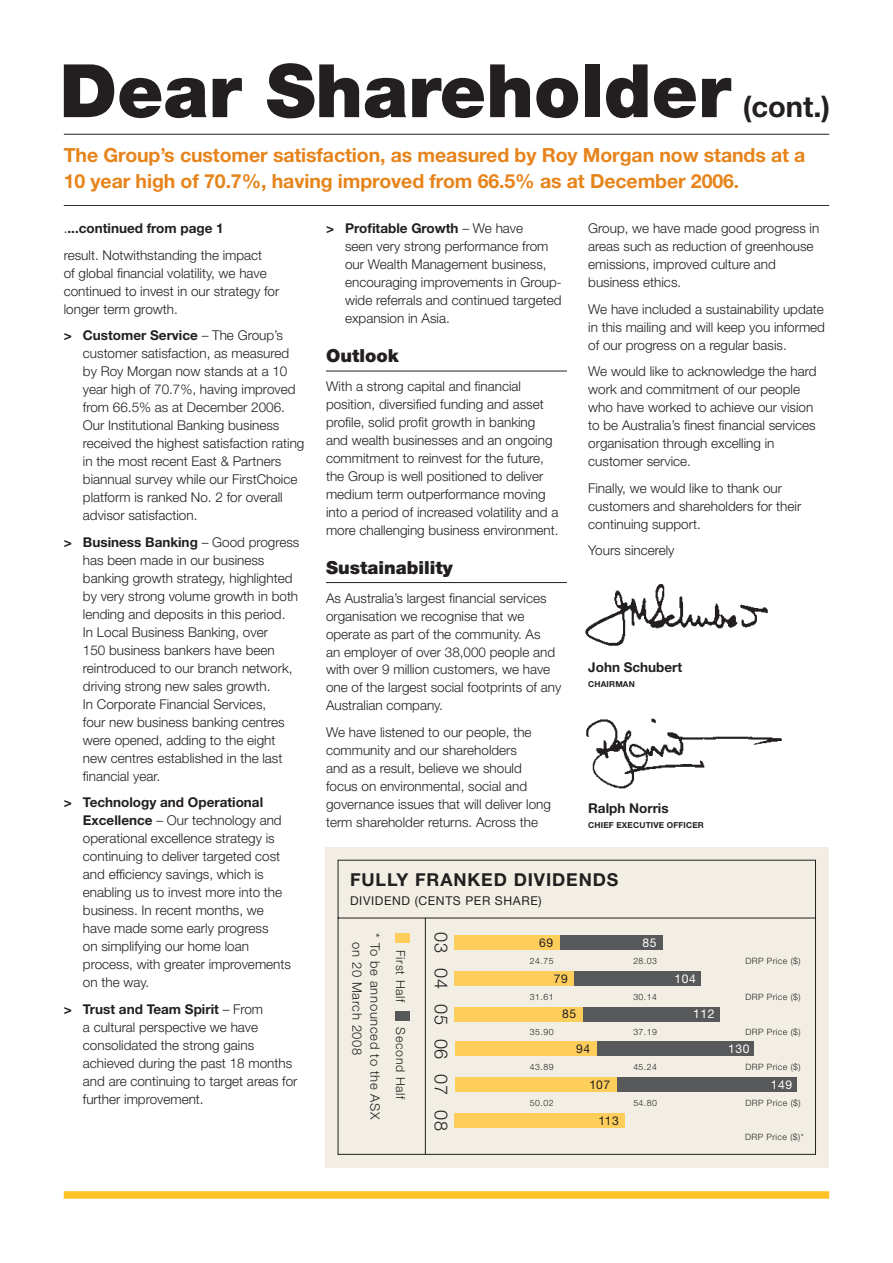
<style>
.page{position:relative;width:893px;height:1263px;background:#fff}
.page>*{position:absolute;margin:0;border:0;box-sizing:border-box;transform-origin:0 0}
.t1{font:900 73.8px "Helvetica Neue";color:#231f20}
.t2{font:700 29.1px "Helvetica Neue";color:#231f20}
.t3{font:700 19.5px/26.2px "Helvetica Neue";letter-spacing:-.005em;color:#e6841b}
.t4{font:300 18.15px "Helvetica Neue";letter-spacing:.05em;color:#231f20}
.t5{font:900 18px "Helvetica Neue";color:#231f20}
.t6{font:700 17.85px "Helvetica Neue";letter-spacing:.05em;color:#231f20}
.t7{font:300 13.5px/18px "Helvetica Neue";color:#231f20}
.t8{font:700 13.5px "Helvetica Neue";color:#231f20}
.t9{font:300 13.05px/18.1px "Helvetica Neue";letter-spacing:.05em;color:#231f20}
.t10{font:300 12.45px "Helvetica Neue";letter-spacing:.05em;color:#231f20}
.t11{font:12.15px "Helvetica Neue";letter-spacing:.05em;color:#231f20}
.t12{font:12.15px "Helvetica Neue";letter-spacing:.05em;color:#fff}
.t13{font:300 8.7px "Helvetica Neue";letter-spacing:.05em;color:#231f20}
.t14{font:700 8.25px "Helvetica Neue";letter-spacing:.02em;color:#231f20}
.s1{font-weight:700}
</style>
<div class="page">
<hr style="left:326px;top:371px;width:241px;height:1px;background:#231f20">
<hr style="left:326px;top:582px;width:241px;height:1px;background:#231f20">
<img style="left:585px;top:584px;width:183px;height:62px">
<img style="left:586px;top:718px;width:196px;height:71px">
<hr style="left:64px;top:134px;width:765px;height:1px;background:#231f20">
<hr style="left:64px;top:205px;width:765px;height:1px;background:#312f30">
<div style="left:64px;top:1191px;width:765px;height:8px;background:#fec427"></div>
<div style="left:325px;top:847px;width:503px;height:320px;background:#f3eee4"></div>
<svg style="left:337px;top:859px;width:479px;height:296px"></svg>
<div style="left:551px;top:935px;width:112px;height:15px;background:#57585a"></div>
<div style="left:455px;top:935px;width:105px;height:15px;background:#fece5c"></div>
<div style="left:574px;top:971px;width:127px;height:14px;background:#57585a"></div>
<div style="left:455px;top:971px;width:119px;height:14px;background:#fece5c"></div>
<div style="left:583px;top:1007px;width:136px;height:14px;background:#57585a"></div>
<div style="left:455px;top:1007px;width:128px;height:14px;background:#fece5c"></div>
<div style="left:596px;top:1041px;width:158px;height:15px;background:#57585a"></div>
<div style="left:455px;top:1041px;width:141px;height:15px;background:#fece5c"></div>
<div style="left:616px;top:1077px;width:181px;height:15px;background:#57585a"></div>
<div style="left:455px;top:1077px;width:162px;height:15px;background:#fece5c"></div>
<div style="left:455px;top:1113px;width:170px;height:15px;background:#fece5c"></div>
<div style="left:395px;top:1011px;width:15px;height:9px;background:#57585a"></div>
<div style="left:395px;top:933px;width:15px;height:10px;background:#fece5c"></div>
<hr style="left:425px;top:918px;width:1px;height:236px;background:#231f20">
<h1 class="t1" style="left:60px;top:47px;width:673px">Dear Shareholder</h1>
<h2 class="t2" style="left:743px;top:89px;width:89px">(cont.)</h2>
<h3 class="t3" style="left:64px;top:141px;width:743px">The Group’s customer satisfaction, as measured by Roy Morgan now stands at a<br>10 year high of 70.7%, having improved from 66.5% as at December 2006.</h3>
<p class="t7" style="left:64px;top:215px;width:200px;line-height:26.5px">.<span class="s1">...continued from page 1<br></span>result. Notwithstanding the impact</p>
<p class="t7" style="left:64px;top:264px;width:217px">of global financial volatility, we have continued to invest in our strategy for longer term growth.</p>
<p class="t7" style="left:83px;top:326px;width:223px;text-indent:-19px"><span class="s1">&gt; Customer Service</span> – The Group’s customer satisfaction, as measured by Roy Morgan now stands at a 10 year high of 70.7%, having improved from 66.5% as at December 2006.<br>Our Institutional Banking business received the highest satisfaction rating in the most recent East &amp; Partners biannual survey while our FirstChoice platform is ranked No. 2 for overall advisor satisfaction.</p>
<p class="t7" style="left:83px;top:533px;width:218px;text-indent:-19px"><span class="s1">&gt; Business Banking</span> – Good progress has been made in our business banking growth strategy, highlighted by very strong volume growth in both lending and deposits in this period.<br>In Local Business Banking, over<br>150 business bankers have been reintroduced to our branch network, driving strong new sales growth.<br>In Corporate Financial Services,<br>four new business banking centres were opened, adding to the eight new centres established in the last financial year.</p>
<p class="t7" style="left:83px;top:793px;width:210px;text-indent:-19px"><span class="s1">&gt; Technology and Operational<br>Excellence</span> – Our technology and operational excellence strategy is continuing to deliver targeted cost and efficiency savings, which is enabling us to invest more into the business. In recent months, we have made some early progress<br>on simplifying our home loan process, with greater improvements on the way.</p>
<p class="t7" style="left:83px;top:1000px;width:216px;text-indent:-19px"><span class="s1">&gt; Trust and Team Spirit</span> – From<br>a cultural perspective we have consolidated the strong gains achieved during the past 18 months and are continuing to target areas for further improvement.</p>
<p class="t7" style="left:345px;top:219px;width:218px;text-indent:-19px"><span class="s1">&gt; Profitable Growth</span> – We have<br>seen very strong performance from our Wealth Management business, encouraging improvements in Group&shy;wide referrals and continued targeted expansion in Asia.</p>
<h3 class="t5" style="left:326px;top:345px;width:74px">Outlook</h3>
<p class="t7" style="left:326px;top:377px;width:234px">With a strong capital and financial position, diversified funding and asset profile, solid profit growth in banking and wealth businesses and an ongoing commitment to reinvest for the future, the Group is well positioned to deliver medium term outperformance moving into a period of increased volatility and a more challenging business environment.</p>
<h3 class="t5" style="left:326px;top:557px;width:128px">Sustainability</h3>
<p class="t7" style="left:326px;top:588px;width:237px">As Australia’s largest financial services organisation we recognise that we operate as part of the community. As<br>an employer of over 38,000 people and with over 9 million customers, we have one of the largest social footprints of any Australian company.</p>
<p class="t7" style="left:326px;top:723px;width:227px">We have listened to our people, the community and our shareholders<br>and as a result, believe we should focus on environmental, social and governance issues that will deliver long term shareholder returns. Across the</p>
<p class="t7" style="left:588px;top:219px;width:233px">Group, we have made good progress in areas such as reduction of greenhouse emissions, improved culture and business ethics.</p>
<p class="t7" style="left:588px;top:300px;width:238px;text-align:justify">We have included a sustainability update in this mailing and will keep you informed of our progress on a regular basis.</p>
<p class="t7" style="left:588px;top:362px;width:230px">We would like to acknowledge the hard work and commitment of our people who have worked to achieve our vision to be Australia’s finest financial services organisation through excelling in customer service.</p>
<p class="t7" style="left:588px;top:479px;width:215px">Finally, we would like to thank our customers and shareholders for their continuing support.</p>
<p class="t7" style="left:588px;top:541px;width:88px">Yours sincerely</p>
<p class="t8" style="left:588px;top:659px;width:96px">John Schubert</p>
<p class="t14" style="left:588px;top:679px;width:48px">CHAIRMAN</p>
<p class="t8" style="left:588px;top:799px;width:82px">Ralph Norris</p>
<p class="t14" style="left:588px;top:820px;width:117px">CHIEF EXECUTIVE OFFICER</p>
<h3 class="t6" style="left:350px;top:868px;width:270px">FULLY FRANKED DIVIDENDS</h3>
<p class="t11" style="left:350px;top:894px;width:193px">DIVIDEND (CENTS PER SHARE)</p>
<p class="t9" style="left:385px;top:942px;width:179px;text-indent:-9px;rotate:90deg">* To be announced to the ASX on 20 March 2008</p>
<p class="t10" style="left:408px;top:950px;width:54px;rotate:90deg">First Half</p>
<p class="t10" style="left:408px;top:1027px;width:74px;rotate:90deg">Second Half</p>
<h3 class="t4" style="left:452px;top:932px;width:23px;rotate:90deg">03</h3>
<p class="t11" style="left:539px;top:935px;width:16px">69</p>
<p class="t13" style="left:530px;top:955px;width:25px">24.75</p>
<p class="t12" style="left:642px;top:935px;width:16px">85</p>
<p class="t13" style="left:633px;top:955px;width:25px">28.03</p>
<p class="t13" style="left:745px;top:955px;width:57px">DRP Price ($)</p>
<h3 class="t4" style="left:452px;top:968px;width:23px;rotate:90deg">04</h3>
<p class="t12" style="left:674px;top:971px;width:23px">104</p>
<h3 class="t4" style="left:452px;top:1004px;width:23px;rotate:90deg">05</h3>
<p class="t12" style="left:693px;top:1007px;width:23px">112</p>
<h3 class="t4" style="left:452px;top:1038px;width:23px;rotate:90deg">06</h3>
<p class="t12" style="left:728px;top:1041px;width:23px">130</p>
<h3 class="t4" style="left:452px;top:1074px;width:23px;rotate:90deg">07</h3>
<p class="t12" style="left:771px;top:1077px;width:23px">149</p>
<h3 class="t4" style="left:452px;top:1110px;width:23px;rotate:90deg">08</h3>
<p class="t11" style="left:554px;top:971px;width:16px">79</p>
<p class="t11" style="left:562px;top:1007px;width:16px">85</p>
<p class="t13" style="left:745px;top:991px;width:57px">DRP Price ($)</p>
<p class="t13" style="left:530px;top:991px;width:25px">31.61</p>
<p class="t13" style="left:633px;top:991px;width:25px">30.14</p>
<p class="t13" style="left:745px;top:1027px;width:57px">DRP Price ($)</p>
<p class="t13" style="left:530px;top:1027px;width:25px">35.90</p>
<p class="t13" style="left:633px;top:1027px;width:25px">37.19</p>
<p class="t11" style="left:576px;top:1041px;width:16px">94</p>
<p class="t13" style="left:745px;top:1061px;width:57px">DRP Price ($)</p>
<p class="t13" style="left:530px;top:1061px;width:25px">43.89</p>
<p class="t13" style="left:633px;top:1061px;width:25px">45.24</p>
<p class="t11" style="left:589px;top:1077px;width:22px">107</p>
<p class="t11" style="left:599px;top:1113px;width:22px">113</p>
<p class="t13" style="left:745px;top:1097px;width:57px">DRP Price ($)</p>
<p class="t13" style="left:530px;top:1097px;width:25px">50.02</p>
<p class="t13" style="left:633px;top:1097px;width:25px">54.80</p>
<p class="t13" style="left:745px;top:1132px;width:60px">DRP Price ($)*</p>
</div>
